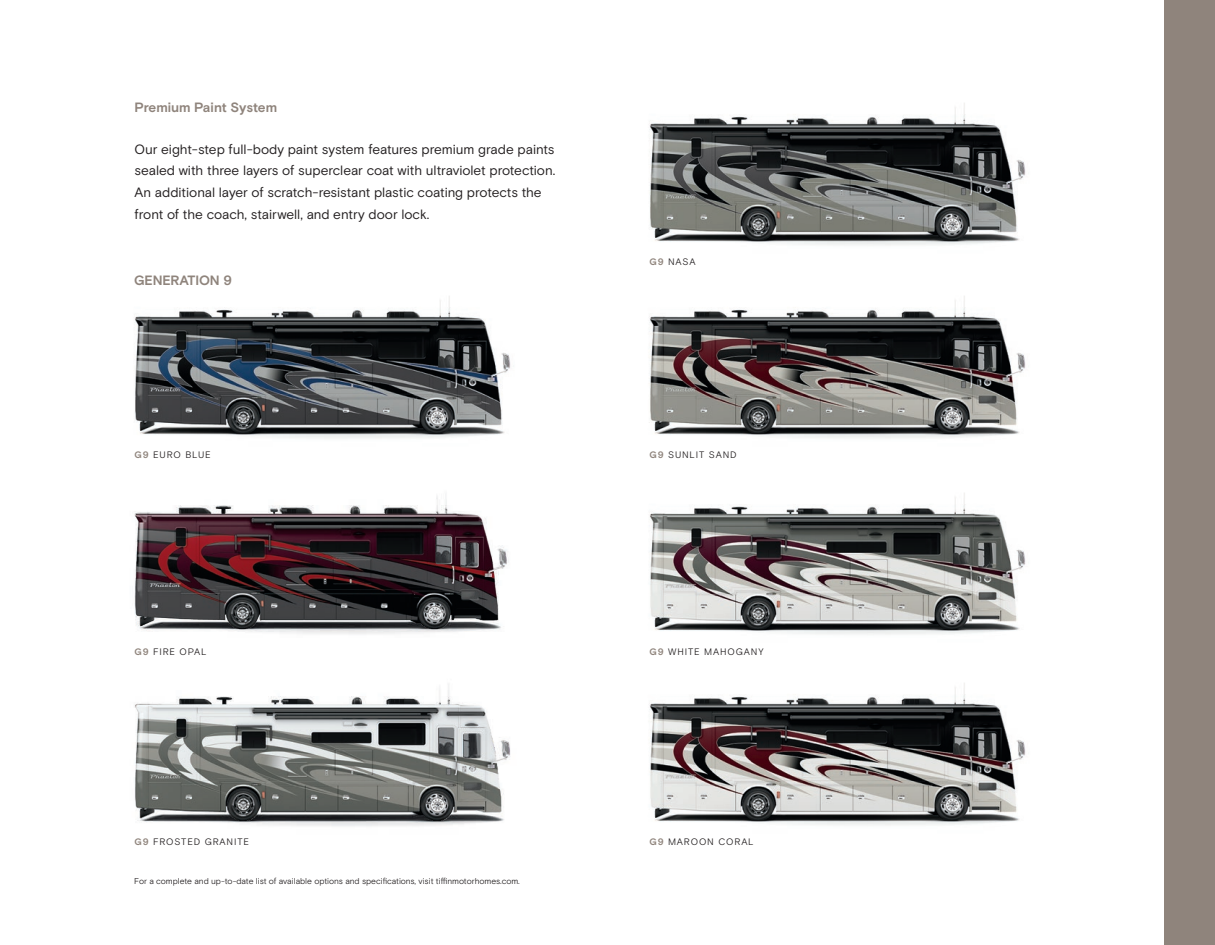
<style>
.page{position:relative;width:1215px;height:945px;background:#fff}
.page>*{position:absolute;margin:0;border:0;box-sizing:border-box;transform-origin:0 0}
.t1{font:13.5px/21.8px "Basis Grotesque Pro";letter-spacing:-.005em;color:#231f20}
.t2{font:700 13.5px "Basis Grotesque Pro";letter-spacing:-.01em;color:#8f847c}
.t3{font:9.3px "Basis Grotesque Pro Off White";letter-spacing:.09em;color:#231f20}
.t4{font:8.4px "Basis Grotesque Pro Off White";letter-spacing:-.01em;color:#231f20}
.s1{font-family:"Basis Grotesque Pro";font-weight:700;color:#8f847c}
</style>
<div class="page">
<div style="left:1164px;top:0;width:51px;height:945px;background:#8f847c"></div>
<img style="left:649px;top:103px;width:377px;height:142px">
<img style="left:650px;top:493px;width:376px;height:141px">
<img style="left:649px;top:683px;width:377px;height:142px">
<img style="left:649px;top:296px;width:377px;height:142px">
<img style="left:134px;top:296px;width:377px;height:143px">
<img style="left:134px;top:494px;width:375px;height:140px">
<img style="left:134px;top:684px;width:377px;height:142px">
<p class="t2" style="left:135px;top:100px;width:144px">Premium Paint System</p>
<p class="t1" style="left:135px;top:138px;width:422px">Our eight-step full-body paint system features premium grade paints sealed with three layers of superclear coat with ultraviolet protection.<br>An additional layer of scratch-resistant plastic coating protects the front of the coach, stairwell, and entry door lock.</p>
<p class="t2" style="left:134px;top:272px;width:99px">GENERATION 9</p>
<p class="t3" style="left:135px;top:449px;width:78px"><span class="s1">G9</span> EURO BLUE</p>
<p class="t3" style="left:135px;top:646px;width:73px"><span class="s1">G9</span> FIRE OPAL</p>
<p class="t3" style="left:135px;top:837px;width:116px"><span class="s1">G9</span> FROSTED GRANITE</p>
<p class="t4" style="left:134px;top:876px;width:387px">For a complete and up-to-date list of available options and specifications, visit tiffinmotorhomes.com.</p>
<p class="t3" style="left:650px;top:256px;width:48px"><span class="s1">G9</span> NASA</p>
<p class="t3" style="left:650px;top:449px;width:89px"><span class="s1">G9</span> SUNLIT SAND</p>
<p class="t3" style="left:650px;top:646px;width:115px"><span class="s1">G9</span> WHITE MAHOGANY</p>
<p class="t3" style="left:650px;top:837px;width:106px"><span class="s1">G9</span> MAROON CORAL</p>
</div>
